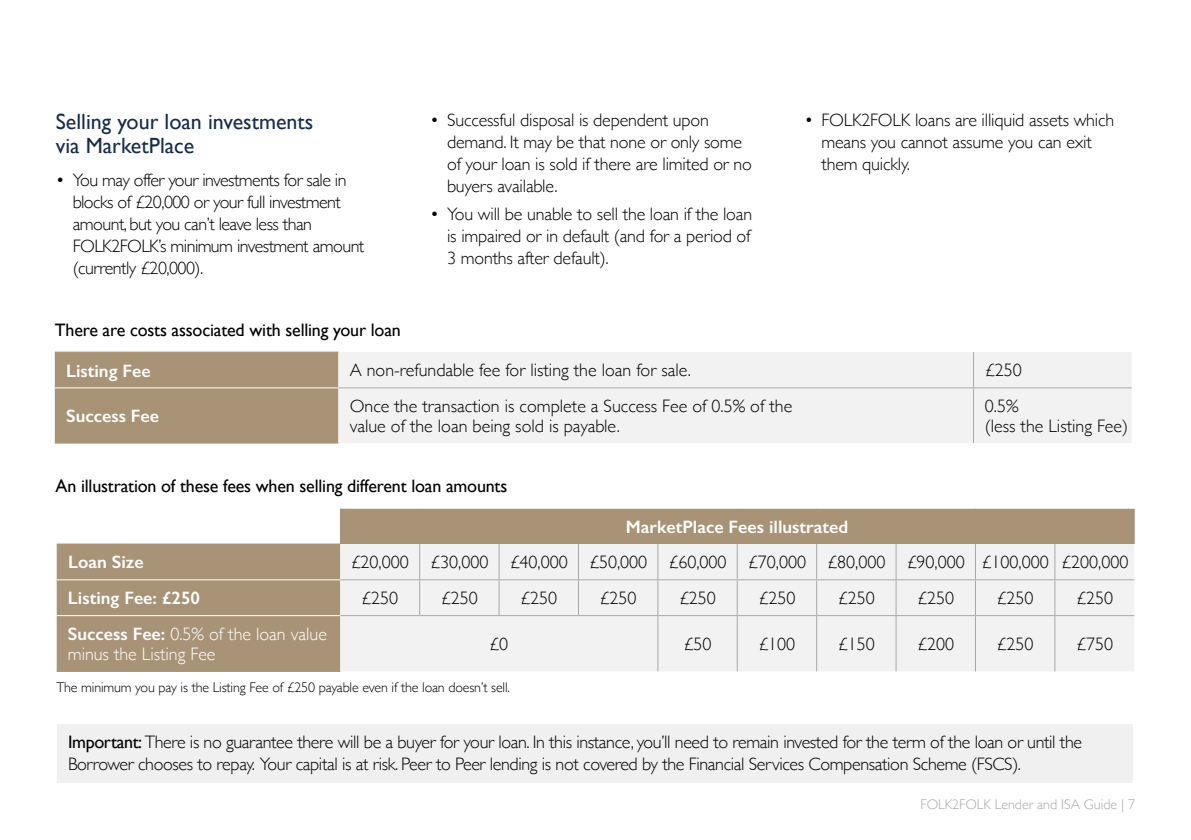
<style>
.page{position:relative;width:1191px;height:840px;background:#fff}
.page>*{position:absolute;margin:0;border:0;box-sizing:border-box;transform-origin:0 0}
.t1{font:22px/24px "Gill Sans";color:#182d4d}
.t2{font:300 18px/22px "Gill Sans";letter-spacing:-.01em;color:#000}
.t3{font:300 18px/22px "Gill Sans";letter-spacing:-.03em;color:#000}
.t4{font:18px "Gill Sans";letter-spacing:-.01em;color:#000}
.t5{font:600 18px "Gill Sans";color:#fff}
.t6{font:300 18px/20px "Gill Sans";color:#fff}
.t7{font:300 14px "Gill Sans";letter-spacing:-.01em;color:#000}
.t8{font:300 14px "Gill Sans";color:#a8a8a7}
.s1{font-weight:600}
.s2{font-weight:400}
</style>
<div class="page">
<div style="left:57px;top:723px;width:1075px;height:59px;background:#f0f0f0"></div>
<div style="left:55px;top:352px;width:283px;height:90px;background:#a89377"></div>
<div style="left:338px;top:352px;width:793px;height:91px;background:#f2f2f2"></div>
<hr style="left:338px;top:387px;width:635px;height:1px;background:#a8a8a7">
<hr style="left:973px;top:387px;width:158px;height:1px;background:#a8a8a7">
<hr style="left:973px;top:352px;width:1px;height:35px;background:#a8a8a7">
<hr style="left:973px;top:388px;width:1px;height:55px;background:#a8a8a7">
<hr style="left:55px;top:387px;width:283px;height:1px;background:#fff">
<hr style="left:55px;top:351px;width:283px;height:1px;background:#a89377">
<hr style="left:55px;top:442px;width:283px;height:1px;background:#a89377">
<div style="left:340px;top:508px;width:794px;height:35px;background:#a89377"></div>
<div style="left:57px;top:544px;width:283px;height:126px;background:#a89377"></div>
<div style="left:340px;top:543px;width:794px;height:128px;background:#f2f2f2"></div>
<hr style="left:340px;top:579px;width:80px;height:1px;background:#a8a8a7">
<hr style="left:420px;top:579px;width:79px;height:1px;background:#a8a8a7">
<hr style="left:499px;top:579px;width:79px;height:1px;background:#a8a8a7">
<hr style="left:578px;top:579px;width:80px;height:1px;background:#a8a8a7">
<hr style="left:658px;top:579px;width:79px;height:1px;background:#a8a8a7">
<hr style="left:737px;top:579px;width:79px;height:1px;background:#a8a8a7">
<hr style="left:816px;top:579px;width:80px;height:1px;background:#a8a8a7">
<hr style="left:896px;top:579px;width:79px;height:1px;background:#a8a8a7">
<hr style="left:975px;top:579px;width:79px;height:1px;background:#a8a8a7">
<hr style="left:1054px;top:579px;width:80px;height:1px;background:#a8a8a7">
<hr style="left:340px;top:614px;width:80px;height:1px;background:#a8a8a7">
<hr style="left:420px;top:614px;width:79px;height:1px;background:#a8a8a7">
<hr style="left:499px;top:614px;width:79px;height:1px;background:#a8a8a7">
<hr style="left:578px;top:614px;width:80px;height:1px;background:#a8a8a7">
<hr style="left:658px;top:614px;width:79px;height:1px;background:#a8a8a7">
<hr style="left:737px;top:614px;width:79px;height:1px;background:#a8a8a7">
<hr style="left:816px;top:614px;width:80px;height:1px;background:#a8a8a7">
<hr style="left:896px;top:614px;width:79px;height:1px;background:#a8a8a7">
<hr style="left:975px;top:614px;width:79px;height:1px;background:#a8a8a7">
<hr style="left:1054px;top:614px;width:80px;height:1px;background:#a8a8a7">
<hr style="left:419px;top:543px;width:1px;height:36px;background:#a8a8a7">
<hr style="left:498px;top:543px;width:1px;height:36px;background:#a8a8a7">
<hr style="left:578px;top:543px;width:1px;height:36px;background:#a8a8a7">
<hr style="left:657px;top:543px;width:1px;height:36px;background:#a8a8a7">
<hr style="left:737px;top:543px;width:1px;height:36px;background:#a8a8a7">
<hr style="left:816px;top:543px;width:1px;height:36px;background:#a8a8a7">
<hr style="left:895px;top:543px;width:1px;height:36px;background:#a8a8a7">
<hr style="left:975px;top:543px;width:1px;height:36px;background:#a8a8a7">
<hr style="left:1054px;top:543px;width:1px;height:36px;background:#a8a8a7">
<hr style="left:419px;top:580px;width:1px;height:34px;background:#a8a8a7">
<hr style="left:498px;top:580px;width:1px;height:34px;background:#a8a8a7">
<hr style="left:578px;top:580px;width:1px;height:34px;background:#a8a8a7">
<hr style="left:657px;top:580px;width:1px;height:34px;background:#a8a8a7">
<hr style="left:737px;top:580px;width:1px;height:34px;background:#a8a8a7">
<hr style="left:816px;top:580px;width:1px;height:34px;background:#a8a8a7">
<hr style="left:895px;top:580px;width:1px;height:34px;background:#a8a8a7">
<hr style="left:975px;top:580px;width:1px;height:34px;background:#a8a8a7">
<hr style="left:1054px;top:580px;width:1px;height:34px;background:#a8a8a7">
<hr style="left:657px;top:615px;width:1px;height:56px;background:#a8a8a7">
<hr style="left:737px;top:615px;width:1px;height:56px;background:#a8a8a7">
<hr style="left:816px;top:615px;width:1px;height:56px;background:#a8a8a7">
<hr style="left:895px;top:615px;width:1px;height:56px;background:#a8a8a7">
<hr style="left:975px;top:615px;width:1px;height:56px;background:#a8a8a7">
<hr style="left:1054px;top:615px;width:1px;height:56px;background:#a8a8a7">
<hr style="left:57px;top:579px;width:283px;height:1px;background:#fff">
<hr style="left:57px;top:614px;width:283px;height:1px;background:#fff">
<hr style="left:57px;top:543px;width:283px;height:1px;background:#a89377">
<hr style="left:57px;top:670px;width:283px;height:1px;background:#a89377">
<p class="t1" style="left:56px;top:109px;width:259px">Selling your loan investments via MarketPlace</p>
<p class="t3" style="left:73px;top:168px;width:293px;text-indent:-17px">• You may offer your investments for sale in blocks of £20,000 or your full investment amount, but you can’t leave less than FOLK2FOLK’s minimum investment amount (currently £20,000).</p>
<p class="t4" style="left:55px;top:319px;width:347px">There are costs associated with selling your loan</p>
<p class="t2" style="left:447px;top:108px;width:306px;text-indent:-17px">• Successful disposal is dependent upon demand. It may be that none or only some of your loan is sold if there are limited or no buyers available.</p>
<p class="t2" style="left:447px;top:202px;width:306px;text-align:justify;text-indent:-17px">• You will be unable to sell the loan if the loan is impaired or in default (and for a period of 3 months after default).</p>
<p class="t2" style="left:821px;top:108px;width:294px;text-indent:-17px">• FOLK2FOLK loans are illiquid assets which means you cannot assume you can exit them quickly.</p>
<p class="t5" style="left:66px;top:359px;width:86px">Listing Fee</p>
<p class="t2" style="left:350px;top:358px;width:343px">A non-refundable fee for listing the loan for sale.</p>
<p class="t2" style="left:985px;top:358px;width:38px">£250</p>
<p class="t5" style="left:66px;top:405px;width:94px">Success Fee</p>
<p class="t2" style="left:350px;top:394px;width:444px;line-height:20px">Once the transaction is complete a Success Fee of 0.5% of the value of the loan being sold is payable.</p>
<p class="t2" style="left:985px;top:394px;width:145px;line-height:20px">0.5%<br>(less the Listing Fee)</p>
<p class="t4" style="left:56px;top:475px;width:453px">An illustration of these fees when selling different loan amounts</p>
<p class="t5" style="left:626px;top:515px;width:224px">MarketPlace Fees illustrated</p>
<p class="t5" style="left:68px;top:551px;width:77px">Loan Size</p>
<p class="t2" style="left:351px;top:550px;width:779px">£20,000 £30,000 £40,000 £50,000 £60,000 £70,000 £80,000 £90,000 £100,000 £200,000</p>
<p class="t5" style="left:68px;top:587px;width:134px">Listing Fee: £250</p>
<p class="t2" style="left:361px;top:586px;width:38px">£250</p>
<p class="t2" style="left:441px;top:586px;width:38px">£250</p>
<p class="t2" style="left:520px;top:586px;width:38px">£250</p>
<p class="t2" style="left:599px;top:586px;width:38px">£250</p>
<p class="t2" style="left:679px;top:586px;width:38px">£250</p>
<p class="t2" style="left:758px;top:586px;width:38px">£250</p>
<p class="t2" style="left:837px;top:586px;width:38px">£250</p>
<p class="t2" style="left:917px;top:586px;width:38px">£250</p>
<p class="t2" style="left:996px;top:586px;width:38px">£250</p>
<p class="t2" style="left:1076px;top:586px;width:38px">£250</p>
<p class="t6" style="left:68px;top:623px;width:260px"><span class="s1">Success Fee:</span> 0.5% of the loan value minus the Listing Fee</p>
<p class="t2" style="left:489px;top:631px;width:20px">£0</p>
<p class="t2" style="left:683px;top:631px;width:29px">£50</p>
<p class="t2" style="left:758px;top:631px;width:38px">£100</p>
<p class="t2" style="left:837px;top:631px;width:38px">£150</p>
<p class="t2" style="left:917px;top:631px;width:38px">£200</p>
<p class="t2" style="left:996px;top:631px;width:38px">£250</p>
<p class="t2" style="left:1076px;top:631px;width:38px">£750</p>
<p class="t7" style="left:56px;top:675px;width:455px">The minimum you pay is the Listing Fee of £250 payable even if the loan doesn’t sell.</p>
<p class="t2" style="left:68px;top:729px;width:1015px"><span class="s2">Important:</span> There is no guarantee there will be a buyer for your loan. In this instance, you’ll need to remain invested for the term of the loan or until the<br>Borrower chooses to repay. Your capital is at risk. Peer to Peer lending is not covered by the Financial Services Compensation Scheme (FSCS).</p>
<p class="t8" style="left:920px;top:792px;width:216px">FOLK2FOLK Lender and ISA Guide | 7</p>
</div>
